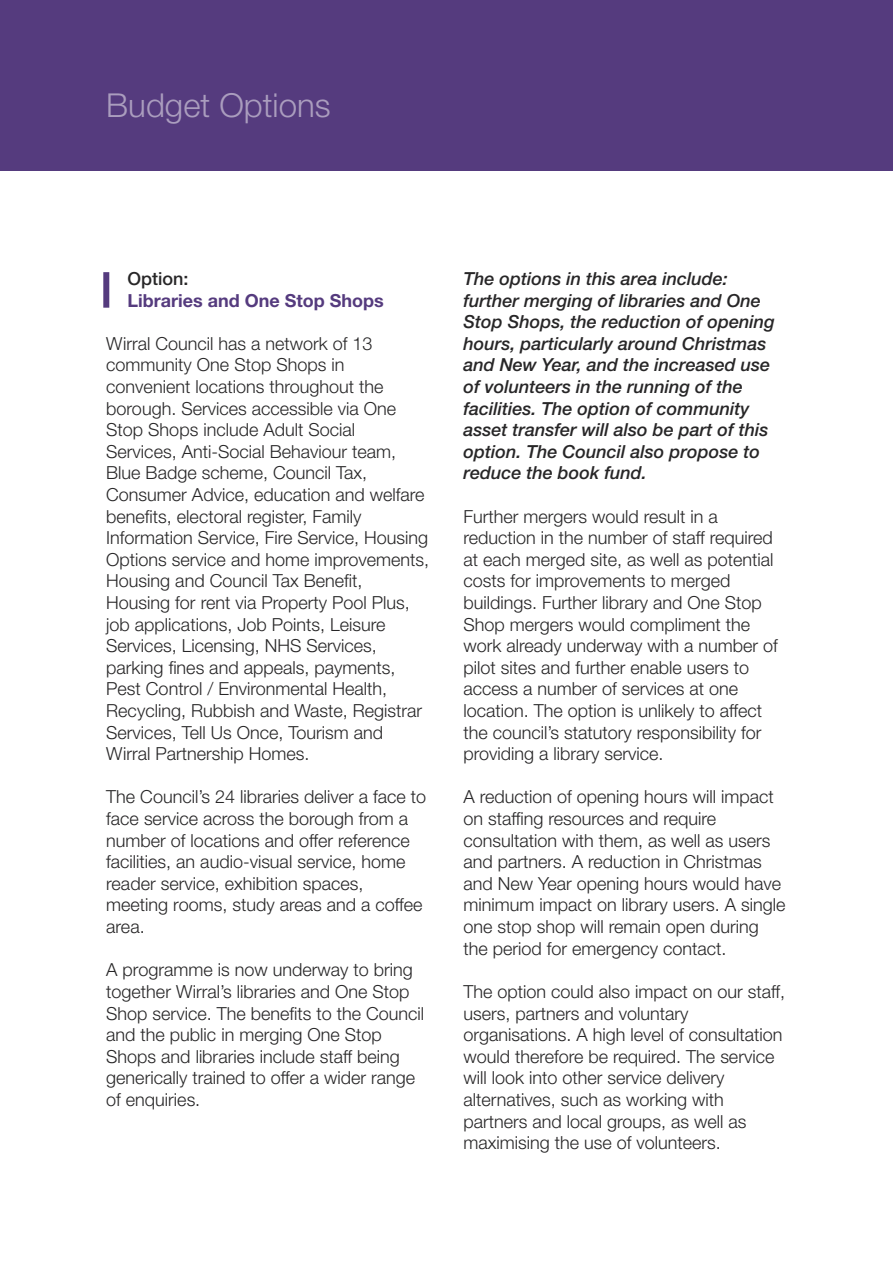
<style>
.page{position:relative;width:893px;height:1263px;background:#fff}
.page>*{position:absolute;margin:0;border:0;box-sizing:border-box;transform-origin:0 0}
.t1{font:300 33px "Helvetica Neue LT Std";color:#aa9dbe}
.t2{font:300 18px/21.6px "Helvetica Neue LT Std";color:#272627}
.t3{font:italic 500 18px/21.6px "Helvetica Neue LT Std";color:#272627}
.t4{font:700 18px "Helvetica Neue LT Std";color:#553b7e}
.t5{font:500 18px "Helvetica Neue LT Std";color:#272627}
</style>
<div class="page">
<div style="left:103px;top:272px;width:6px;height:36px;background:#553b7e"></div>
<div style="left:0;top:0;width:893px;height:170px;background:#553b7e"></div>
<h1 class="t1" style="left:106px;top:93px;width:226px">Budget Options</h1>
<p class="t5" style="left:128px;top:272px;width:63px">Option:</p>
<p class="t4" style="left:128px;top:294px;width:258px">Libraries and One Stop Shops</p>
<p class="t2" style="left:106px;top:334px;width:324px">Wirral Council has a network of 13 community One Stop Shops in convenient locations throughout the borough. Services accessible via One Stop Shops include Adult Social Services, Anti-Social Behaviour team, Blue Badge scheme, Council Tax, Consumer Advice, education and welfare benefits, electoral register, Family Information Service, Fire Service, Housing Options service and home improvements, Housing and Council Tax Benefit, Housing for rent via Property Pool Plus, job applications, Job Points, Leisure Services, Licensing, NHS Services, parking fines and appeals, payments, Pest Control / Environmental Health, Recycling, Rubbish and Waste, Registrar Services, Tell Us Once, Tourism and Wirral Partnership Homes.</p>
<p class="t2" style="left:106px;top:788px;width:321px">The Council’s 24 libraries deliver a face to face service across the borough from a number of locations and offer reference facilities, an audio-visual service, home reader service, exhibition spaces, meeting rooms, study areas and a coffee area.</p>
<p class="t2" style="left:106px;top:961px;width:319px">A programme is now underway to bring together Wirral’s libraries and One Stop Shop service. The benefits to the Council and the public in merging One Stop Shops and libraries include staff being generically trained to offer a wider range of enquiries.</p>
<p class="t3" style="left:463px;top:269px;width:313px">The options in this area include: further merging of libraries and One Stop Shops, the reduction of opening hours, particularly around Christmas and New Year, and the increased use of volunteers in the running of the facilities. The option of community asset transfer will also be part of this option. The Council also propose to reduce the book fund.</p>
<p class="t2" style="left:463px;top:507px;width:316px">Further mergers would result in a reduction in the number of staff required at each merged site, as well as potential costs for improvements to merged buildings. Further library and One Stop Shop mergers would compliment the work already underway with a number of pilot sites and further enable users to access a number of services at one location. The option is unlikely to affect the council’s statutory responsibility for providing a library service.</p>
<p class="t2" style="left:463px;top:788px;width:324px">A reduction of opening hours will impact on staffing resources and require consultation with them, as well as users and partners. A reduction in Christmas and New Year opening hours would have minimum impact on library users. A single one stop shop will remain open during the period for emergency contact.</p>
<p class="t2" style="left:463px;top:982px;width:323px">The option could also impact on our staff, users, partners and voluntary organisations. A high level of consultation would therefore be required. The service will look into other service delivery alternatives, such as working with partners and local groups, as well as maximising the use of volunteers.</p>
</div>
